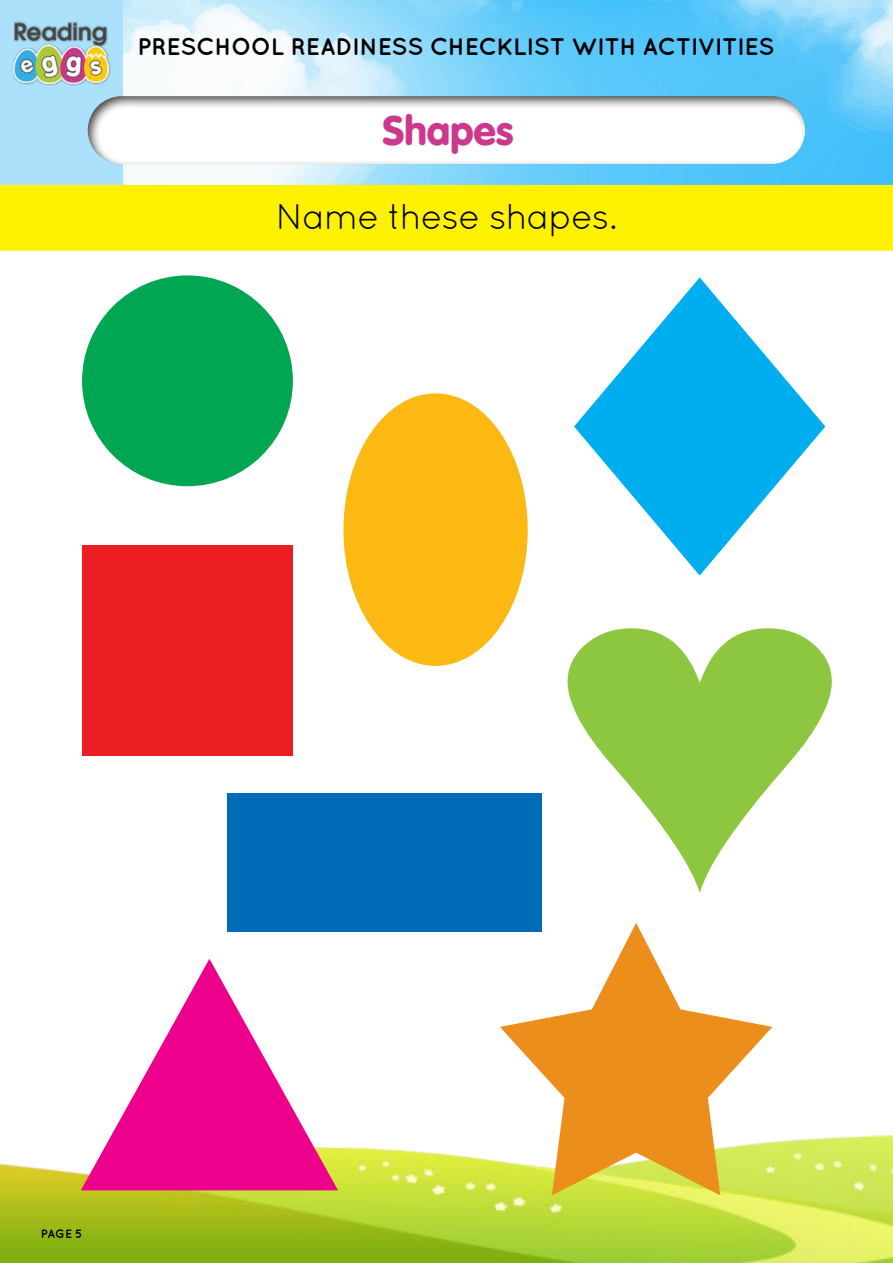
<style>
.page{position:relative;width:893px;height:1263px;background:#fff}
.page>*{position:absolute;margin:0;border:0;box-sizing:border-box;transform-origin:0 0}
.t1{font:900 40.5px "VAG Rounded Std";color:#cc388d}
.t2{font:36px "Quicksand";letter-spacing:-.025em;color:#000}
.t3{font:700 24px "Quicksand";letter-spacing:-.015em;color:#000}
.t4{font:700 12px "Quicksand";color:#000}
</style>
<div class="page">
<img style="left:0;top:1136px;width:893px;height:127px">
<img style="left:123px;top:0;width:770px;height:185px">
<div style="left:0;top:0;width:123px;height:185px;background:#abe1fa"></div>
<div style="left:12px;top:20px;width:99px;height:66px;background:#000;opacity:.38"></div>
<img style="left:14px;top:20px;width:95px;height:63px">
<div style="left:0;top:185px;width:893px;height:66px;background:#fff200"></div>
<div style="left:75px;top:86px;width:742px;height:81px;background:#000;opacity:.75"></div>
<div style="left:82px;top:275px;width:211px;height:211px;background:#00a651;border-radius:50%"></div>
<div style="left:82px;top:545px;width:211px;height:211px;background:#ed1d24"></div>
<div style="left:227px;top:794px;width:315px;height:138px;background:#006cb7"></div>
<svg style="left:81px;top:959px;width:257px;height:231px"></svg>
<div style="left:343px;top:393px;width:185px;height:273px;background:#fdb913;border-radius:50%"></div>
<svg style="left:500px;top:923px;width:272px;height:272px"></svg>
<svg style="left:574px;top:277px;width:251px;height:299px"></svg>
<p class="t3" style="left:138px;top:32px;width:638px">PRESCHOOL READINESS CHECKLIST WITH ACTIVITIES</p>
<h1 class="t1" style="left:383px;top:106px;width:132px">Shapes</h1>
<h2 class="t2" style="left:276px;top:196px;width:343px">Name these shapes.</h2>
<p class="t4" style="left:41px;top:1227px;width:43px">PAGE 5</p>
</div>
